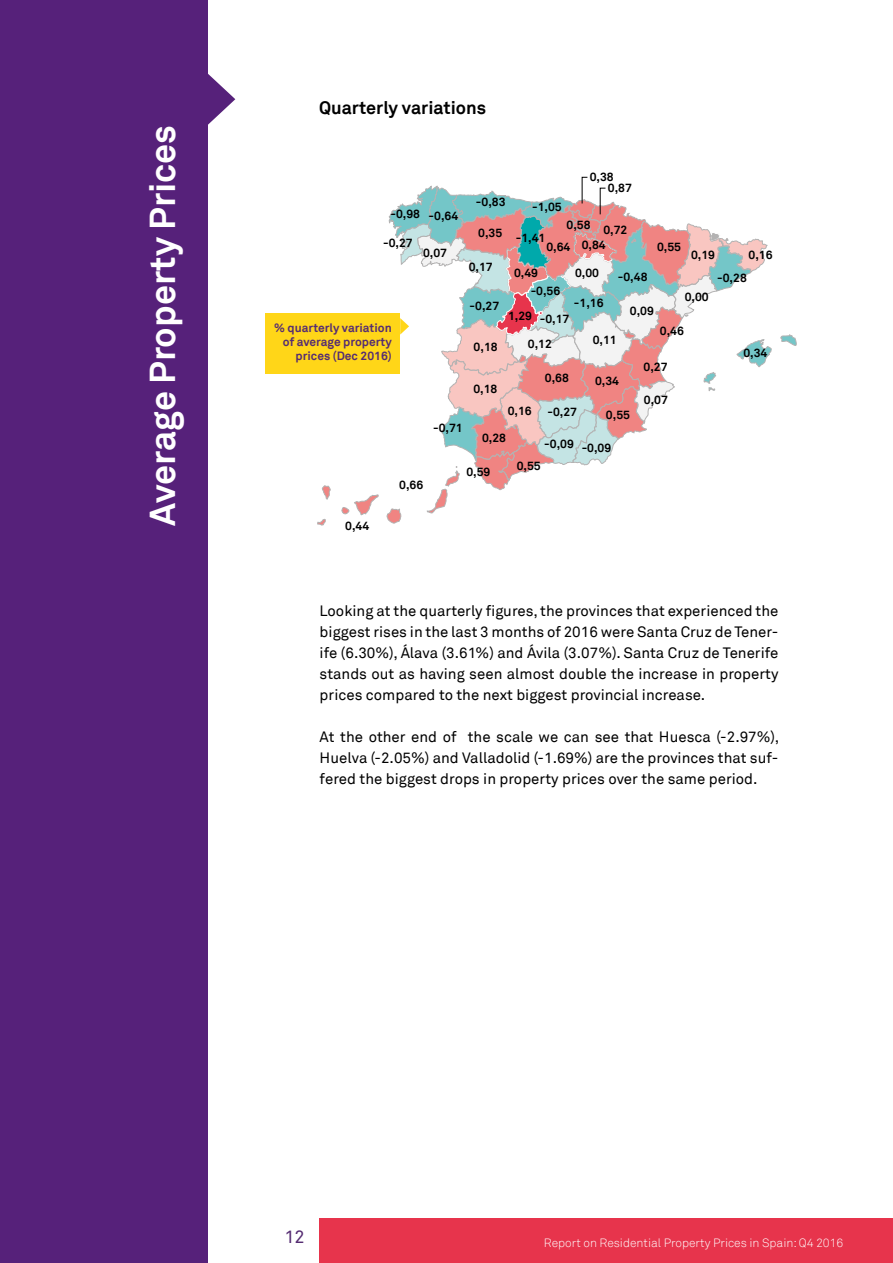
<style>
.page{position:relative;width:893px;height:1263px;background:#fff}
.page>*{position:absolute;margin:0;border:0;box-sizing:border-box;transform-origin:0 0}
.t1{font:700 36px "Akkurat TT";color:#fff}
.t2{font:700 18px "Akkurat TT";color:#000}
.t3{font:18px "Akkurat TT";color:#552c72}
.t4{font:15px/21px "Akkurat TT";color:#000;text-align:justify}
.t5{font:700 12px "Akkurat TT";color:#000}
.t6{font:700 12px/14.4px "Akkurat TT";color:#552c72;text-align:right}
.t7{font:300 12px "Akkurat TT";color:#fff}
</style>
<div class="page">
<div style="left:0;top:0;width:207px;height:1263px;background:#56217a"></div>
<svg style="left:207px;top:73px;width:28px;height:52px"></svg>
<svg style="left:317px;top:485px;width:62px;height:41px"></svg>
<div style="left:319px;top:1218px;width:574px;height:45px;background:#e7344c"></div>
<svg style="left:386px;top:177px;width:410px;height:347px"></svg>
<div style="left:266px;top:314px;width:134px;height:60px;background:#ffd618"></div>
<h1 class="t1" style="left:140px;top:526px;width:402px;rotate:-90deg">Average Property Prices</h1>
<p class="t2" style="left:319px;top:97px;width:169px">Quarterly variations</p>
<p class="t5" style="left:590px;top:169px;width:26px">0,38</p>
<p class="t5" style="left:608px;top:180px;width:26px">0,87</p>
<p class="t5" style="left:390px;top:208px;width:69px">-0,98 -0,64</p>
<p class="t5" style="left:383px;top:236px;width:31px">-0,27</p>
<p class="t5" style="left:423px;top:245px;width:26px">0,07</p>
<p class="t6" style="left:274px;top:320px;width:119px">% quarterly variation of average property prices (Dec 2016)</p>
<p class="t5" style="left:433px;top:420px;width:31px">-0,71</p>
<p class="t5" style="left:476px;top:194px;width:31px">-0,83</p>
<p class="t5" style="left:532px;top:199px;width:31px">-1,05</p>
<p class="t5" style="left:567px;top:217px;width:26px">0,58</p>
<p class="t5" style="left:603px;top:222px;width:26px">0,72</p>
<p class="t5" style="left:478px;top:225px;width:26px">0,35</p>
<p class="t5" style="left:469px;top:259px;width:26px">0,17</p>
<p class="t5" style="left:516px;top:230px;width:31px">-1,41</p>
<p class="t5" style="left:582px;top:238px;width:26px">0,84</p>
<p class="t5" style="left:546px;top:240px;width:26px">0,64</p>
<p class="t5" style="left:531px;top:284px;width:31px">-0,56</p>
<p class="t5" style="left:657px;top:240px;width:26px">0,55</p>
<p class="t5" style="left:691px;top:247px;width:26px">0,19</p>
<p class="t5" style="left:748px;top:248px;width:26px">0,16</p>
<p class="t5" style="left:575px;top:265px;width:26px">0,00</p>
<p class="t5" style="left:514px;top:266px;width:26px">0,49</p>
<p class="t5" style="left:618px;top:269px;width:31px">-0,48</p>
<p class="t5" style="left:717px;top:270px;width:31px">-0,28</p>
<p class="t5" style="left:685px;top:289px;width:26px">0,00</p>
<p class="t5" style="left:574px;top:295px;width:31px">-1,16</p>
<p class="t5" style="left:470px;top:298px;width:31px">-0,27</p>
<p class="t5" style="left:474px;top:340px;width:26px">0,18</p>
<p class="t5" style="left:630px;top:303px;width:26px">0,09</p>
<p class="t5" style="left:508px;top:308px;width:26px">1,29</p>
<p class="t5" style="left:540px;top:311px;width:31px">-0,17</p>
<p class="t5" style="left:660px;top:323px;width:26px">0,46</p>
<p class="t5" style="left:593px;top:332px;width:26px">0,11</p>
<p class="t5" style="left:528px;top:336px;width:26px">0,12</p>
<p class="t5" style="left:743px;top:346px;width:26px">0,34</p>
<p class="t5" style="left:473px;top:381px;width:26px">0,18</p>
<p class="t5" style="left:545px;top:371px;width:26px">0,68</p>
<p class="t5" style="left:508px;top:403px;width:26px">0,16</p>
<p class="t5" style="left:547px;top:405px;width:31px">-0,27</p>
<p class="t5" style="left:595px;top:373px;width:26px">0,34</p>
<p class="t5" style="left:606px;top:407px;width:26px">0,55</p>
<p class="t5" style="left:482px;top:430px;width:26px">0,28</p>
<p class="t5" style="left:544px;top:436px;width:31px">-0,09</p>
<p class="t5" style="left:582px;top:440px;width:31px">-0,09</p>
<p class="t5" style="left:644px;top:359px;width:26px">0,27</p>
<p class="t5" style="left:644px;top:392px;width:26px">0,07</p>
<p class="t5" style="left:345px;top:518px;width:26px">0,44</p>
<p class="t5" style="left:399px;top:477px;width:26px">0,66</p>
<p class="t5" style="left:466px;top:464px;width:26px">0,59</p>
<p class="t5" style="left:517px;top:458px;width:26px">0,55</p>
<p class="t4" style="left:320px;top:600px;width:460px">Looking at the quarterly figures, the provinces that experienced the biggest rises in the last 3 months of 2016 were Santa Cruz de Tener&shy;ife (6.30%), Álava (3.61%) and Ávila (3.07%). Santa Cruz de Tenerife stands out as having seen almost double the increase in property prices compared to the next biggest provincial increase.</p>
<p class="t4" style="left:320px;top:726px;width:461px">At the other end of the scale we can see that Huesca (-2.97%), Huelva (-2.05%) and Valladolid (-1.69%) are the provinces that suf&shy;fered the biggest drops in property prices over the same period.</p>
<p class="t3" style="left:284px;top:1226px;width:22px">12</p>
<p class="t7" style="left:544px;top:1235px;width:301px">Report on Residential Property Prices in Spain: Q4 2016</p>
</div>
